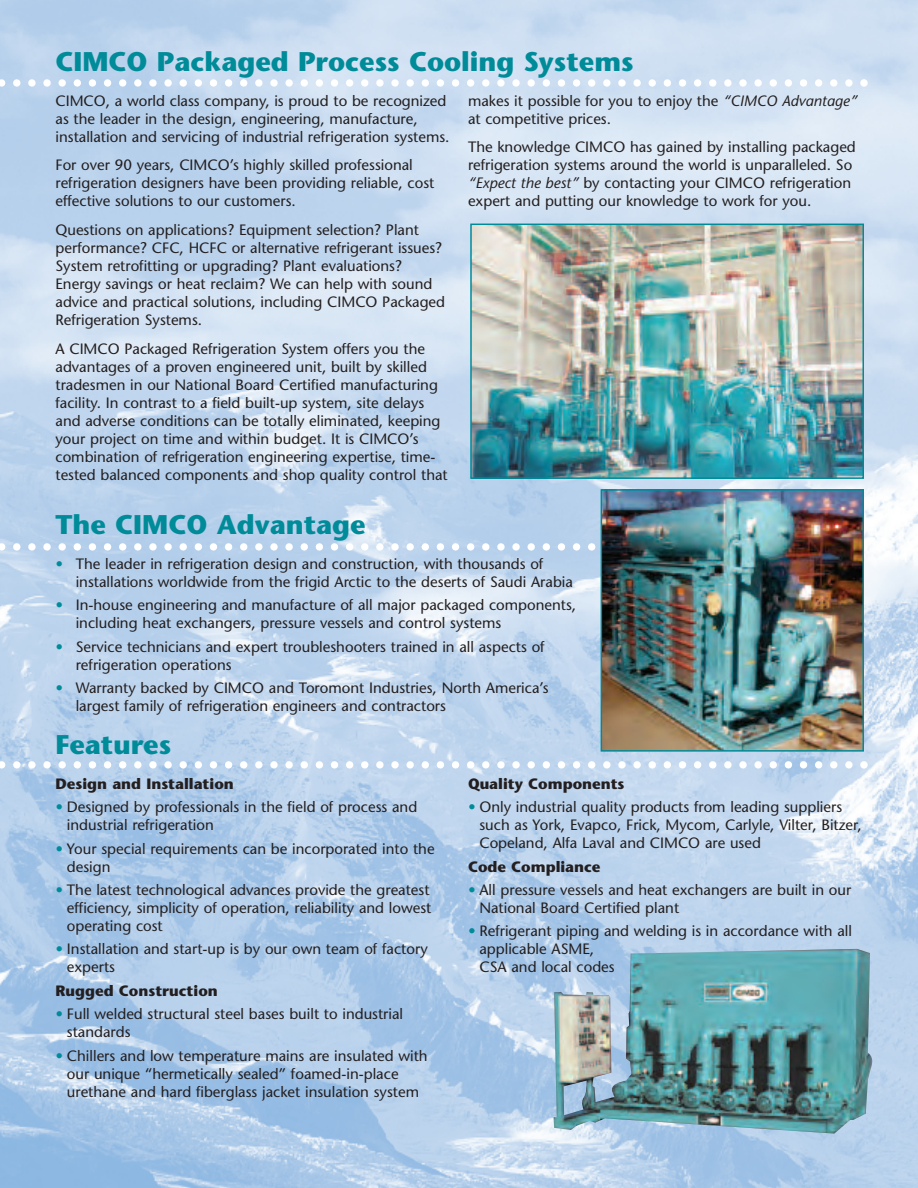
<style>
.page{position:relative;width:918px;height:1188px;background:#fff}
.page>*{position:absolute;margin:0;border:0;box-sizing:border-box;transform-origin:0 0}
.t1{font:700 27px "Stone Sans";color:#008b99}
.t2{font:15px/18px "Stone Sans";color:#231f20}
.t3{font:700 15px "Stone Sans";color:#231f20}
.s1{font-style:italic}
.s2{font-weight:700;color:#008b99}
</style>
<div class="page">
<img style="left:0;top:0;width:918px;height:1188px">
<img style="left:473px;top:227px;width:388px;height:249px">
<div style="left:470px;top:224px;width:394px;height:255px;border:2px solid #008b99"></div>
<img style="left:554px;top:949px;width:320px;height:185px">
<svg style="left:0;top:543px;width:868px;height:8px"></svg>
<svg style="left:0;top:79px;width:868px;height:8px"></svg>
<svg style="left:0;top:761px;width:868px;height:8px"></svg>
<img style="left:604px;top:492px;width:257px;height:257px">
<div style="left:601px;top:489px;width:263px;height:263px;border:2px solid #008b99"></div>
<h1 class="t1" style="left:56px;top:51px;width:580px">CIMCO Packaged Process Cooling Systems</h1>
<p class="t2" style="left:56px;top:93px;width:396px">CIMCO, a world class company, is proud to be recognized as the leader in the design, engineering, manufacture, installation and servicing of industrial refrigeration systems.</p>
<p class="t2" style="left:56px;top:158px;width:380px">For over 90 years, CIMCO’s highly skilled professional refrigeration designers have been providing reliable, cost effective solutions to our customers.</p>
<p class="t2" style="left:56px;top:223px;width:391px">Questions on applications? Equipment selection? Plant performance? CFC, HCFC or alternative refrigerant issues?<br>System retrofitting or upgrading? Plant evaluations?<br>Energy savings or heat reclaim? We can help with sound advice and practical solutions, including CIMCO Packaged Refrigeration Systems.</p>
<p class="t2" style="left:56px;top:341px;width:394px">A CIMCO Packaged Refrigeration System offers you the advantages of a proven engineered unit, built by skilled tradesmen in our National Board Certified manufacturing facility. In contrast to a field built-up system, site delays and adverse conditions can be totally eliminated, keeping your project on time and within budget. It is CIMCO’s combination of refrigeration engineering expertise, time&shy;tested balanced components and shop quality control that</p>
<p class="t2" style="left:468px;top:93px;width:391px">makes it possible for you to enjoy the <span class="s1">“CIMCO Advantage” </span>at competitive prices.</p>
<p class="t2" style="left:468px;top:140px;width:389px">The knowledge CIMCO has gained by installing packaged refrigeration systems around the world is unparalleled. So <span class="s1">“Expect the best”</span> by contacting your CIMCO refrigeration expert and putting our knowledge to work for you.</p>
<h1 class="t1" style="left:56px;top:514px;width:312px">The CIMCO Advantage</h1>
<p class="t2" style="left:76px;top:556px;width:499px;text-indent:-20px"><span class="s2">•</span> The leader in refrigeration design and construction, with thousands of installations worldwide from the frigid Arctic to the deserts of Saudi Arabia</p>
<p class="t2" style="left:76px;top:598px;width:502px;text-indent:-20px"><span class="s2">•</span> In-house engineering and manufacture of all major packaged components, including heat exchangers, pressure vessels and control systems</p>
<p class="t2" style="left:76px;top:639px;width:470px;text-indent:-20px"><span class="s2">•</span> Service technicians and expert troubleshooters trained in all aspects of refrigeration operations</p>
<p class="t2" style="left:76px;top:681px;width:475px;text-indent:-20px"><span class="s2">•</span> Warranty backed by CIMCO and Toromont Industries, North America’s largest family of refrigeration engineers and contractors</p>
<h1 class="t1" style="left:56px;top:734px;width:117px">Features</h1>
<p class="t3" style="left:56px;top:778px;width:180px">Design and Installation</p>
<p class="t2" style="left:67px;top:800px;width:352px;text-indent:-11px"><span class="s2">•</span> Designed by professionals in the field of process and industrial refrigeration</p>
<p class="t2" style="left:67px;top:841px;width:369px;text-indent:-11px"><span class="s2">•</span> Your special requirements can be incorporated into the design</p>
<p class="t2" style="left:67px;top:882px;width:366px;text-indent:-11px"><span class="s2">•</span> The latest technological advances provide the greatest efficiency, simplicity of operation, reliability and lowest operating cost</p>
<p class="t2" style="left:67px;top:942px;width:362px;text-indent:-11px"><span class="s2">•</span> Installation and start-up is by our own team of factory experts</p>
<p class="t3" style="left:56px;top:985px;width:164px">Rugged Construction</p>
<p class="t2" style="left:67px;top:1007px;width:338px;text-indent:-11px"><span class="s2">•</span> Full welded structural steel bases built to industrial standards</p>
<p class="t2" style="left:67px;top:1048px;width:362px;text-indent:-11px"><span class="s2">•</span> Chillers and low temperature mains are insulated with our unique “hermetically sealed” foamed-in-place urethane and hard fiberglass jacket insulation system</p>
<p class="t3" style="left:468px;top:778px;width:158px">Quality Components</p>
<p class="t2" style="left:479px;top:800px;width:384px;text-indent:-11px"><span class="s2">•</span> Only industrial quality products from leading suppliers such as York, Evapco, Frick, Mycom, Carlyle, Vilter, Bitzer,<br>Copeland, Alfa Laval and CIMCO are used</p>
<p class="t3" style="left:468px;top:861px;width:134px">Code Compliance</p>
<p class="t2" style="left:479px;top:882px;width:373px;text-indent:-11px"><span class="s2">•</span> All pressure vessels and heat exchangers are built in our<br>National Board Certified plant</p>
<p class="t2" style="left:479px;top:924px;width:374px;text-indent:-11px"><span class="s2">•</span> Refrigerant piping and welding is in accordance with all applicable ASME,<br>CSA and local codes</p>
</div>
